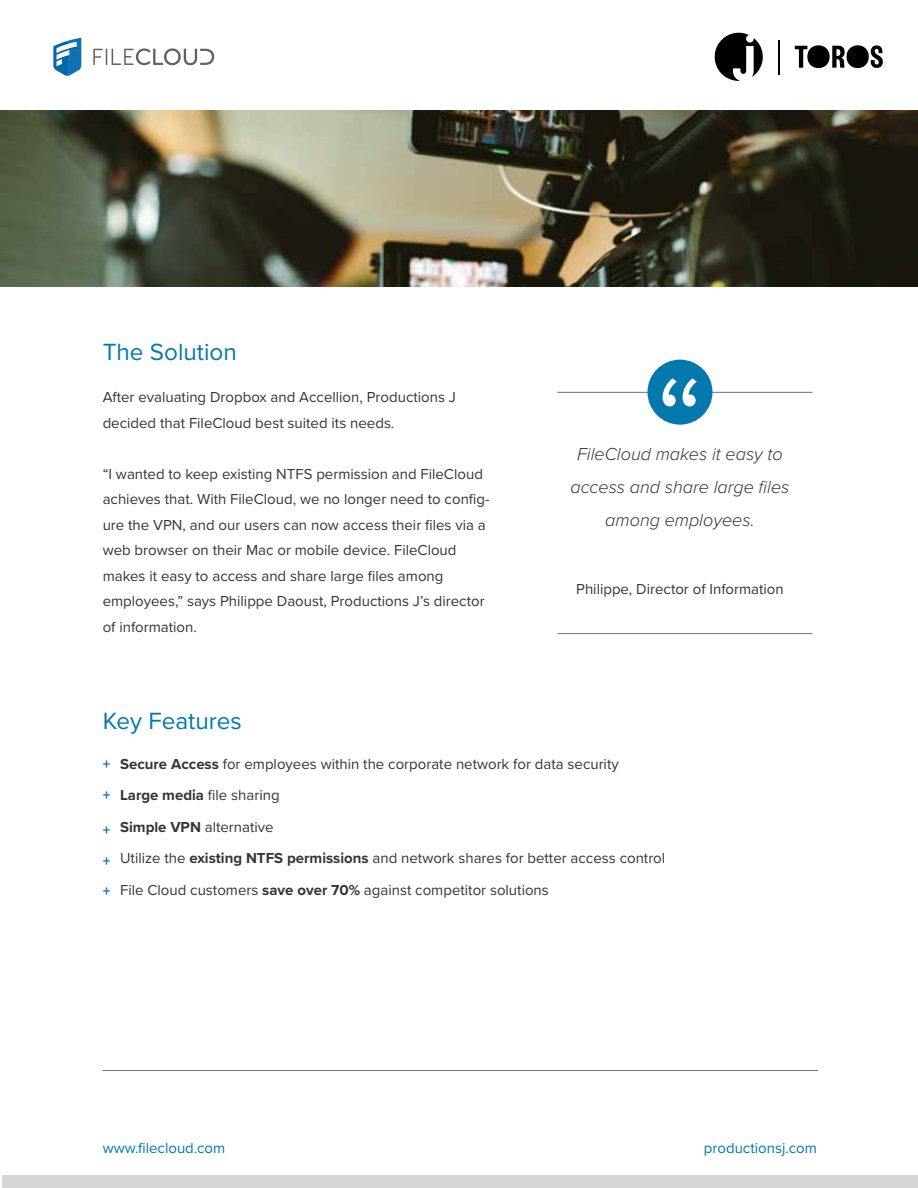
<style>
.page{position:relative;width:918px;height:1188px;background:#fff}
.page>*{position:absolute;margin:0;border:0;box-sizing:border-box;transform-origin:0 0}
.t1{font:24.3px "Proxima Nova";color:#0378ad}
.t2{font:italic 300 18px/33px "Proxima Nova";color:#353535;text-align:center}
.t3{font:15px/25.5px "Proxima Nova";color:#353535}
.t4{font:15px "Proxima Nova";color:#0378ad}
.t5{font:700 15px/30.8px "Proxima Nova";color:#0378ad}
.s1{font-weight:700}
</style>
<div class="page">
<hr style="left:557px;top:392px;width:256px;height:1px;background:#707071">
<div style="left:648px;top:360px;width:64px;height:65px;background:#0378ad;border-radius:50%"></div>
<svg style="left:663px;top:378px;width:34px;height:28px"></svg>
<img style="left:0;top:110px;width:918px;height:176px">
<div style="left:2px;top:1176px;width:916px;height:12px;background:#d6d6d6"></div>
<svg style="left:53px;top:38px;width:28px;height:38px"></svg>
<svg style="left:93px;top:48px;width:121px;height:17px"></svg>
<hr style="left:103px;top:1070px;width:715px;height:1px;background:#707071">
<hr style="left:557px;top:633px;width:256px;height:1px;background:#707071">
<svg style="left:715px;top:33px;width:48px;height:48px"></svg>
<svg style="left:795px;top:45px;width:88px;height:23px"></svg>
<hr style="left:778px;top:40px;width:2px;height:35px;background:#010101">
<h1 class="t1" style="left:103px;top:334px;width:136px">The Solution</h1>
<p class="t3" style="left:103px;top:384px;width:355px">After evaluating Dropbox and Accellion, Productions J decided that FileCloud best suited its needs.</p>
<p class="t3" style="left:103px;top:460px;width:388px">“I wanted to keep existing NTFS permission and FileCloud achieves that. With FileCloud, we no longer need to config&shy;ure the VPN, and our users can now access their files via a web browser on their Mac or mobile device. FileCloud makes it easy to access and share large files among employees,” says Philippe Daoust, Productions J’s director of information.</p>
<p class="t2" style="left:570px;top:437px;width:221px">FileCloud makes it easy to access and share large files among employees.</p>
<p class="t3" style="left:576px;top:576px;width:209px">Philippe, Director of Information</p>
<h1 class="t1" style="left:103px;top:703px;width:141px">Key Features</h1>
<p class="t5" style="left:103px;top:749px;width:9px">+ +</p>
<p class="t5" style="left:103px;top:814px;width:9px;text-align:justify">+ + +</p>
<p class="t3" style="left:120px;top:747px;width:547px;line-height:31.5px"><span class="s1">Secure Access</span> for employees within the corporate network for data security<br><span class="s1">Large media</span> file sharing<br><span class="s1">Simple VPN</span> alternative<br>Utilize the <span class="s1">existing NTFS permissions</span> and network shares for better access control File Cloud customers <span class="s1">save over 70%</span> against competitor solutions</p>
<p class="t4" style="left:103px;top:1136px;width:124px">www.filecloud.com</p>
<p class="t4" style="left:704px;top:1136px;width:114px">productionsj.com</p>
</div>
